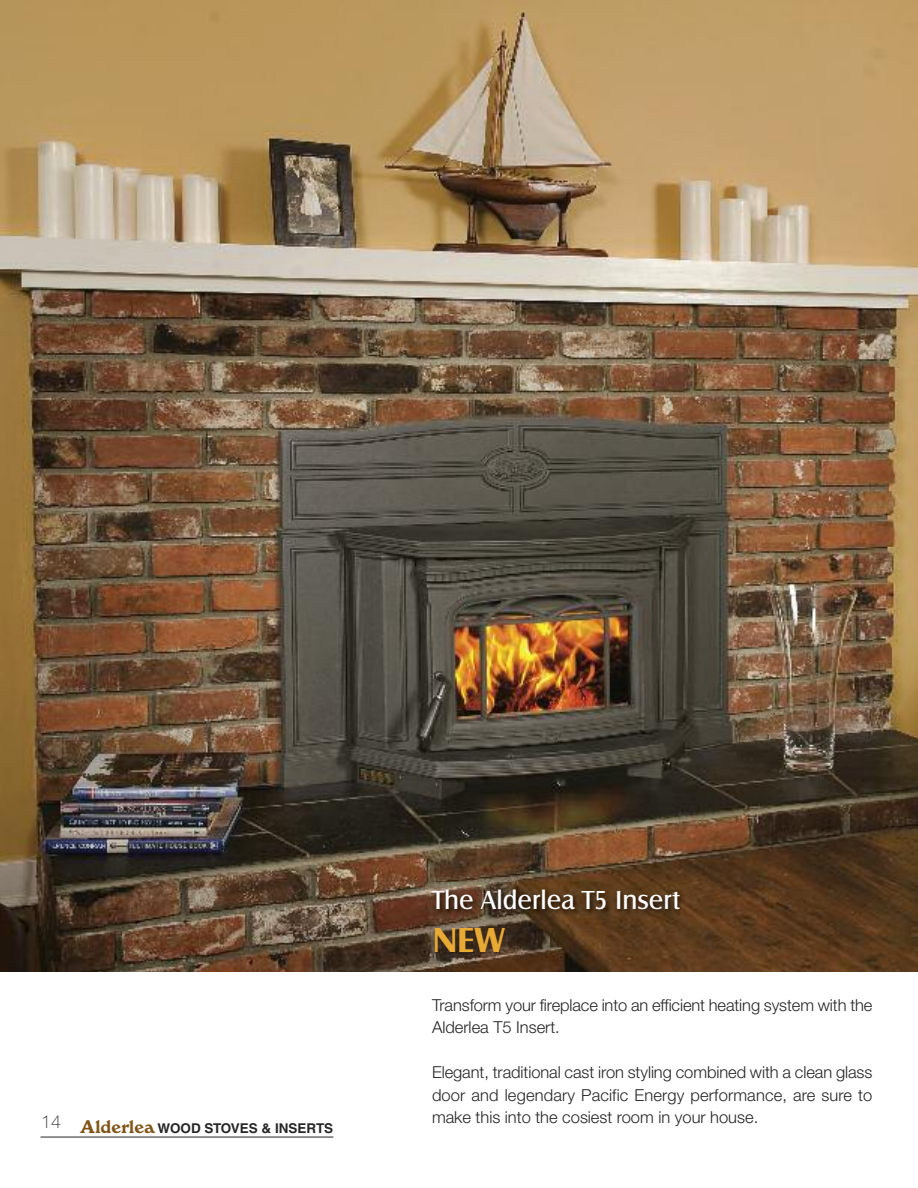
<style>
.page{position:relative;width:918px;height:1188px;background:#fff}
.page>*{position:absolute;margin:0;border:0;box-sizing:border-box;transform-origin:0 0}
.t1{font:700 36px "Castle T";color:#e8aa35}
.t2{font:27px "Castle T";color:#fff}
.t3{font:300 16.5px/22.5px "Helvetica Neue";letter-spacing:-.005em;color:#272627}
.t4{font:700 13.5px "Helvetica LT Std";color:#272627}
.s1{font-family:"Windsor BT";font-weight:400;font-size:18px;color:#80561a}
</style>
<div class="page">
<img style="left:0;top:0;width:918px;height:972px">
<hr style="left:40px;top:1137px;width:293px;height:1px;background:#272627">
<img style="left:425px;top:882px;width:294px;height:66px">
<p class="t4" style="left:41px;top:1123px;width:294px"><sup>14</sup> <span class="s1">Alderlea</span> WOOD STOVES &amp; INSERTS</p>
<h2 class="t2" style="left:432px;top:884px;width:250px">The Alderlea T5 Insert</h2>
<h1 class="t1" style="left:433px;top:919px;width:73px">NEW</h1>
<p class="t3" style="left:432px;top:995px;width:442px">Transform your fireplace into an efficient heating system with the<br>Alderlea T5 Insert.</p>
<p class="t3" style="left:432px;top:1063px;width:442px;text-align:justify">Elegant, traditional cast iron styling combined with a clean glass door and legendary Pacific Energy performance, are sure to make this into the cosiest room in your house.</p>
</div>
